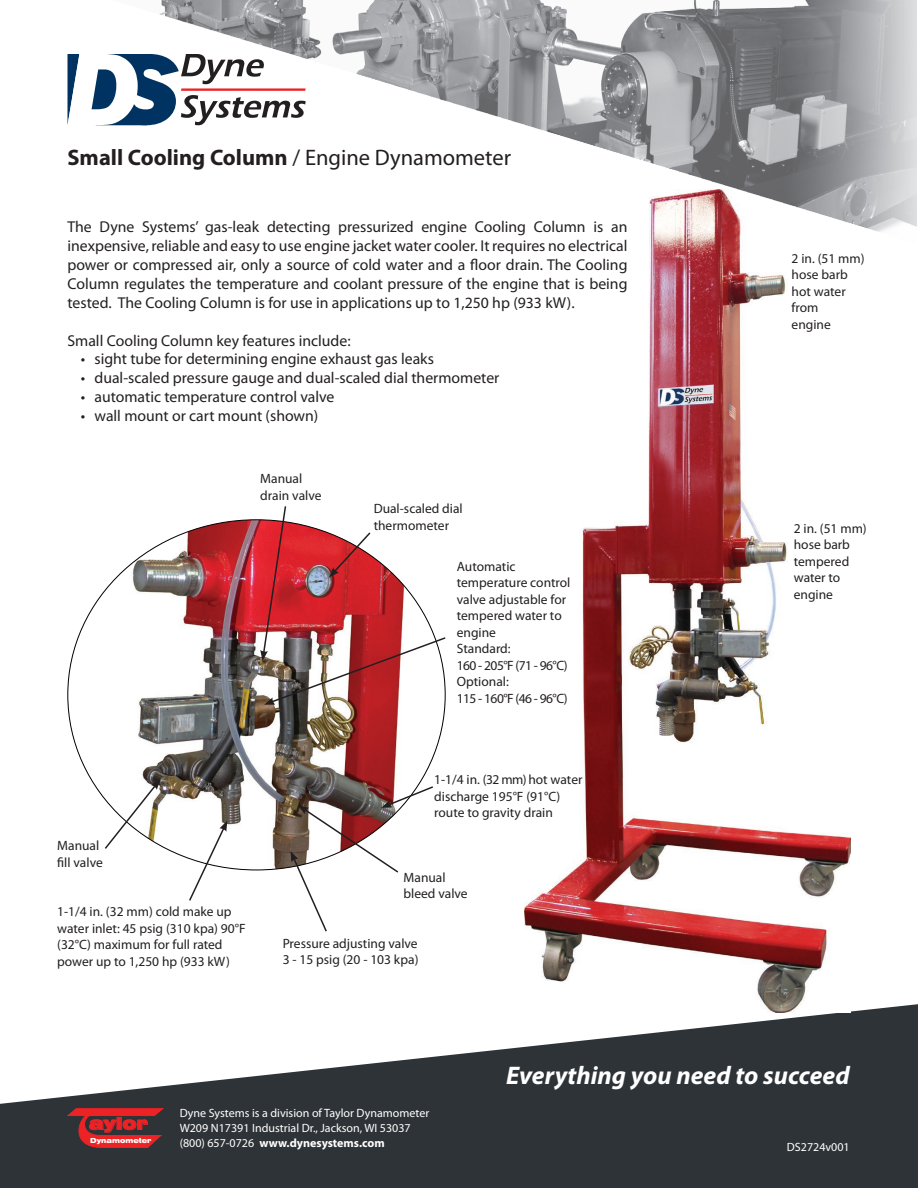
<style>
.page{position:relative;width:918px;height:1188px;background:#fff}
.page>*{position:absolute;margin:0;border:0;box-sizing:border-box;transform-origin:0 0}
.t1{font:italic 700 25.5px "Myriad Pro";color:#fff}
.t2{font:700 22.5px "Myriad Pro";color:#231f20}
.t3{font:900 expanded 16.5px "Swiss 721 BT";color:#ed2225}
.t4{font:15.75px/18.9px "Myriad Pro";color:#231f20;text-align:justify}
.t5{font:13.5px/16.5px "Myriad Pro";color:#231f20}
.t6{font:12px/15px "Myriad Pro";color:#fff}
.t7{font:900 expanded 6.9px "Swiss 721 BT";color:#fff;scale:.91 1}
.s1{font-weight:400}
.s2{font-weight:700}
</style>
<div class="page">
<svg style="left:0;top:1004px;width:918px;height:184px;fill:#2e3337"></svg>
<svg style="left:68px;top:1108px;width:95px;height:40px;background:#92292d"></svg>
<svg style="left:68px;top:54px;width:39px;height:71px"></svg>
<img style="left:96px;top:520px;width:303px;height:350px">
<img style="left:525px;top:243px;width:325px;height:770px">
<svg style="left:188px;top:821px;width:39px;height:80px"></svg>
<svg style="left:260px;top:506px;width:186px;height:199px"></svg>
<svg style="left:103px;top:779px;width:57px;height:72px"></svg>
<svg style="left:291px;top:785px;width:142px;height:147px"></svg>
<img style="left:107px;top:0;width:810px;height:243px">
<h2 class="t2" style="left:68px;top:142px;width:445px">Small Cooling Column <span class="s1">/ Engine Dynamometer</span></h2>
<p class="t4" style="left:68px;top:217px;width:562px">The Dyne Systems’ gas-leak detecting pressurized engine Cooling Column is an inexpensive, reliable and easy to use engine jacket water cooler. It requires no electrical power or compressed air, only a source of cold water and a floor drain. The Cooling Column regulates the temperature and coolant pressure of the engine that is being tested. The Cooling Column is for use in applications up to 1,250 hp (933 kW).</p>
<p class="t4" style="left:68px;top:331px;width:285px">Small Cooling Column key features include:</p>
<p class="t4" style="left:81px;top:349px;width:354px">• sight tube for determining engine exhaust gas leaks</p>
<p class="t4" style="left:81px;top:368px;width:420px">• dual-scaled pressure gauge and dual-scaled dial thermometer</p>
<p class="t4" style="left:81px;top:387px;width:255px">• automatic temperature control valve</p>
<p class="t4" style="left:81px;top:406px;width:239px">• wall mount or cart mount (shown)</p>
<p class="t5" style="left:260px;top:470px;width:63px">Manual drain valve</p>
<p class="t5" style="left:374px;top:500px;width:91px">Dual-scaled dial thermometer</p>
<p class="t5" style="left:457px;top:558px;width:115px">Automatic temperature control valve adjustable for tempered water to engine<br>Standard:<br>160 - 205°F (71 - 96°C)<br>Optional:<br>115 - 160°F (46 - 96°C)</p>
<p class="t5" style="left:57px;top:837px;width:47px">Manual fill valve</p>
<p class="t5" style="left:57px;top:903px;width:190px">1-1/4 in. (32 mm) cold make up water inlet: 45 psig (310 kpa) 90°F (32°C) maximum for full rated power up to 1,250 hp (933 kW)</p>
<p class="t5" style="left:434px;top:771px;width:150px">1-1/4 in. (32 mm) hot water discharge 195°F (91°C) route to gravity drain</p>
<p class="t5" style="left:404px;top:869px;width:66px">Manual bleed valve</p>
<p class="t5" style="left:283px;top:935px;width:137px">Pressure adjusting valve<br>3 - 15 psig (20 - 103 kpa)</p>
<p class="t5" style="left:792px;top:250px;width:74px">2 in. (51 mm) hose barb hot water from<br>engine</p>
<p class="t5" style="left:794px;top:520px;width:74px">2 in. (51 mm) hose barb tempered water to engine</p>
<p class="t3" style="left:89px;top:1114px;width:60px">aylor</p>
<p class="t7" style="left:90px;top:1136px;width:69px">Dynamometer</p>
<p class="t6" style="left:180px;top:1105px;width:251px">Dyne Systems is a division of Taylor Dynamometer<br>W209 N17391 Industrial Dr., Jackson, WI 53037 (800) 657-0726 <span class="s2">www.dynesystems.com</span></p>
<h1 class="t1" style="left:506px;top:1059px;width:345px">Everything you need to succeed</h1>
<p class="t6" style="left:787px;top:1139px;width:64px">DS2724v001</p>
</div>
